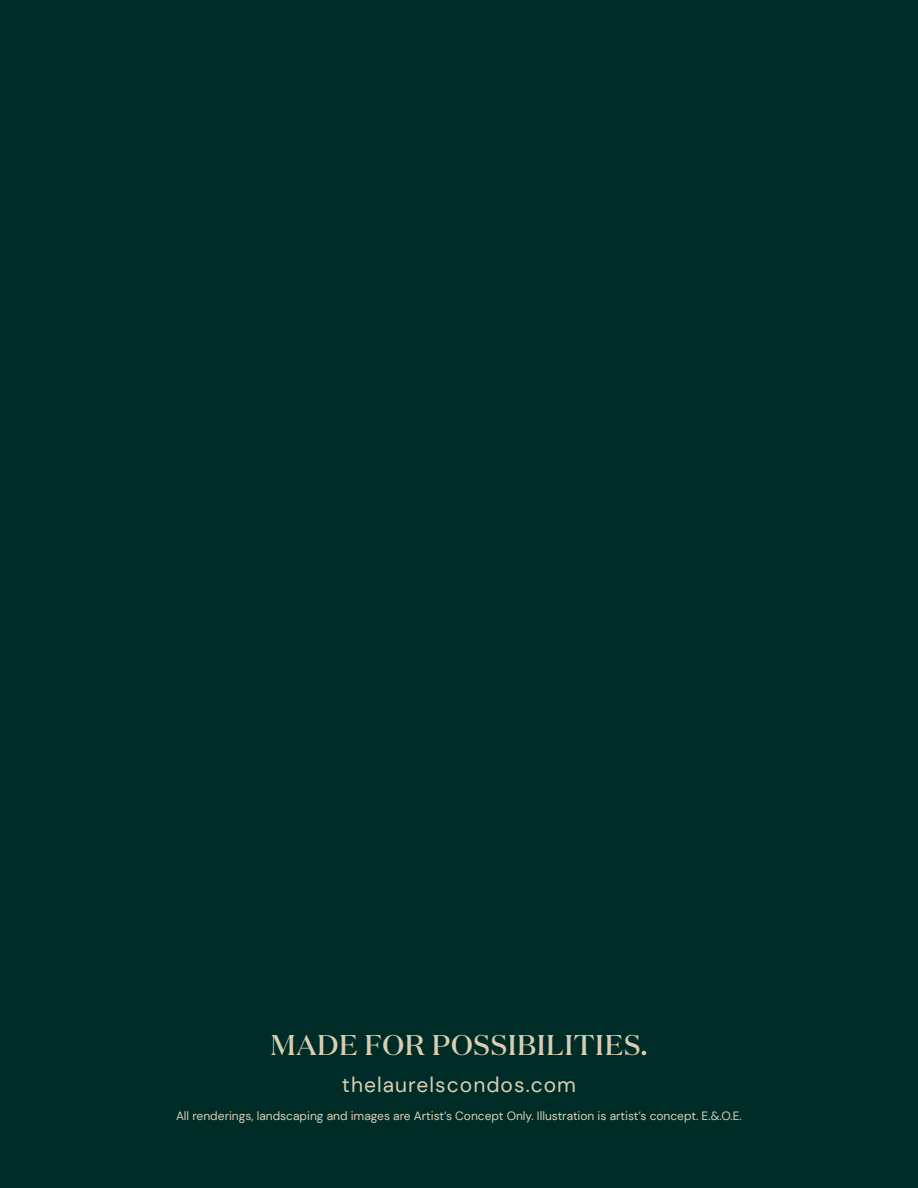
<style>
.page{position:relative;width:918px;height:1188px;background:#002c28}
.page>*{position:absolute;margin:0;border:0;box-sizing:border-box;transform-origin:0 0}
.t1{font:500 28.5px "Domaine Display";letter-spacing:.02em;color:#d8cfb3}
.t2{font:21px "DM Sans";letter-spacing:.05em;color:#d8cfb3}
.t3{font:12px "DM Sans";color:#d8cfb3}
</style>
<div class="page">
<h1 class="t1" style="left:271px;top:1027px;width:378px">MADE FOR POSSIBILITIES.</h1>
<h2 class="t2" style="left:342px;top:1072px;width:236px">thelaurelscondos.com</h2>
<p class="t3" style="left:176px;top:1109px;width:567px">All renderings, landscaping and images are Artist’s Concept Only. Illustration is artist’s concept. E.&amp;.O.E.</p>
</div>
